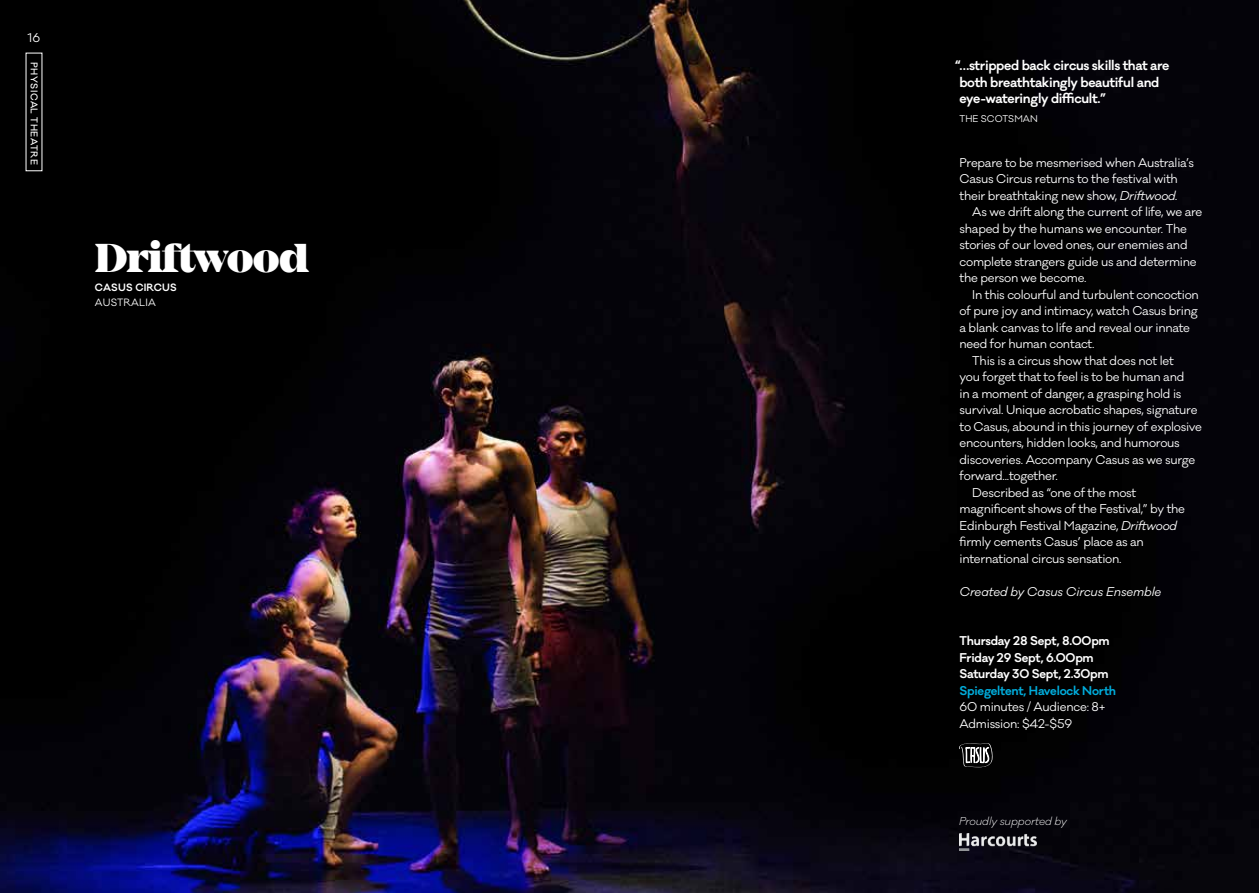
<style>
.page{position:relative;width:1259px;height:893px;background:#fff}
.page>*{position:absolute;margin:0;border:0;box-sizing:border-box;transform-origin:0 0}
.t1{font:900 42px "Mirador";letter-spacing:-.025em;color:#fff}
.t2{font:600 12.75px/16.5px "Galano Classic";letter-spacing:-.025em;color:#fff}
.t3{font:11.7px/16.5px "Galano Classic";letter-spacing:-.02em;color:#fff}
.t4{font:600 11.7px/16.5px "Galano Classic";letter-spacing:-.02em;color:#fff}
.t5{font:italic 11.7px "Galano Classic";letter-spacing:-.01em;color:#fff}
.t6{font:600 11.7px "Galano Classic";letter-spacing:-.02em;color:#00addc}
.t7{font:italic 300 10.5px "Galano Classic";letter-spacing:-.01em;color:#fff}
.t8{font:600 9.75px "Galano Classic";letter-spacing:.02em;color:#fff}
.t9{font:9.75px "Galano Classic";letter-spacing:.02em;color:#fff}
.t10{font:500 9px "Galano Classic";letter-spacing:.06em;color:#fff}
.t11{font:9px "Galano Classic";letter-spacing:.01em;color:#fff}
.s1{font-style:italic}
</style>
<div class="page">
<img style="left:0;top:0;width:1259px;height:893px">
<svg style="left:959px;top:743px;width:33px;height:24px"></svg>
<img style="left:959px;top:834px;width:77px;height:16px">
<p class="t3" style="left:27px;top:30px;width:14px">16</p>
<p class="t10" style="left:40px;top:62px;width:104px;rotate:90deg">PHYSICAL THEATRE</p>
<h1 class="t1" style="left:95px;top:233px;width:216px">Driftwood</h1>
<p class="t8" style="left:95px;top:281px;width:83px">CASUS CIRCUS</p>
<p class="t9" style="left:95px;top:296px;width:62px">AUSTRALIA</p>
<p class="t2" style="left:959px;top:57px;width:212px;text-indent:-4px">“…stripped back circus skills that are both breathtakingly beautiful and eye-wateringly difficult.”</p>
<p class="t11" style="left:959px;top:112px;width:80px">THE SCOTSMAN</p>
<p class="t3" style="left:959px;top:154px;width:236px">Prepare to be mesmerised when Australia’s<br>Casus Circus returns to the festival with their breathtaking new show, <span class="s1">Driftwood.</span></p>
<p class="t3" style="left:959px;top:204px;width:244px;text-indent:13px">As we drift along the current of life, we are shaped by the humans we encounter. The stories of our loved ones, our enemies and complete strangers guide us and determine the person we become.</p>
<p class="t3" style="left:972px;top:286px;width:228px">In this colourful and turbulent concoction</p>
<p class="t3" style="left:959px;top:303px;width:240px">of pure joy and intimacy, watch Casus bring</p>
<p class="t3" style="left:959px;top:319px;width:232px">a blank canvas to life and reveal our innate</p>
<p class="t3" style="left:959px;top:336px;width:136px">need for human contact.</p>
<p class="t3" style="left:972px;top:352px;width:203px">This is a circus show that does not let</p>
<p class="t3" style="left:959px;top:369px;width:226px">you forget that to feel is to be human and</p>
<p class="t3" style="left:959px;top:385px;width:223px">in a moment of danger, a grasping hold is</p>
<p class="t3" style="left:959px;top:402px;width:239px">survival. Unique acrobatic shapes, signature</p>
<p class="t3" style="left:959px;top:418px;width:244px">to Casus, abound in this journey of explosive</p>
<p class="t3" style="left:959px;top:435px;width:222px">encounters, hidden looks, and humorous</p>
<p class="t3" style="left:959px;top:451px;width:237px">discoveries. Accompany Casus as we surge</p>
<p class="t3" style="left:959px;top:468px;width:100px">forward...together.</p>
<p class="t3" style="left:972px;top:484px;width:165px">Described as “one of the most</p>
<p class="t3" style="left:959px;top:501px;width:227px">magnificent shows of the Festival,” by the</p>
<p class="t3" style="left:959px;top:517px;width:219px">Edinburgh Festival Magazine, <span class="s1">Driftwood</span></p>
<p class="t3" style="left:959px;top:534px;width:186px">firmly cements Casus’ place as an</p>
<p class="t3" style="left:959px;top:550px;width:164px">international circus sensation.</p>
<p class="t5" style="left:959px;top:584px;width:203px">Created by Casus Circus Ensemble</p>
<p class="t4" style="left:959px;top:632px;width:152px">Thursday 28 Sept, 8.00pm<br>Friday 29 Sept, 6.00pm<br>Saturday 30 Sept, 2.30pm</p>
<p class="t6" style="left:959px;top:682px;width:158px">Spiegeltent, Havelock North</p>
<p class="t3" style="left:959px;top:699px;width:147px">60 minutes / Audience: 8+<br>Admission: $42-$59</p>
<p class="t7" style="left:959px;top:814px;width:109px">Proudly supported by</p>
</div>
